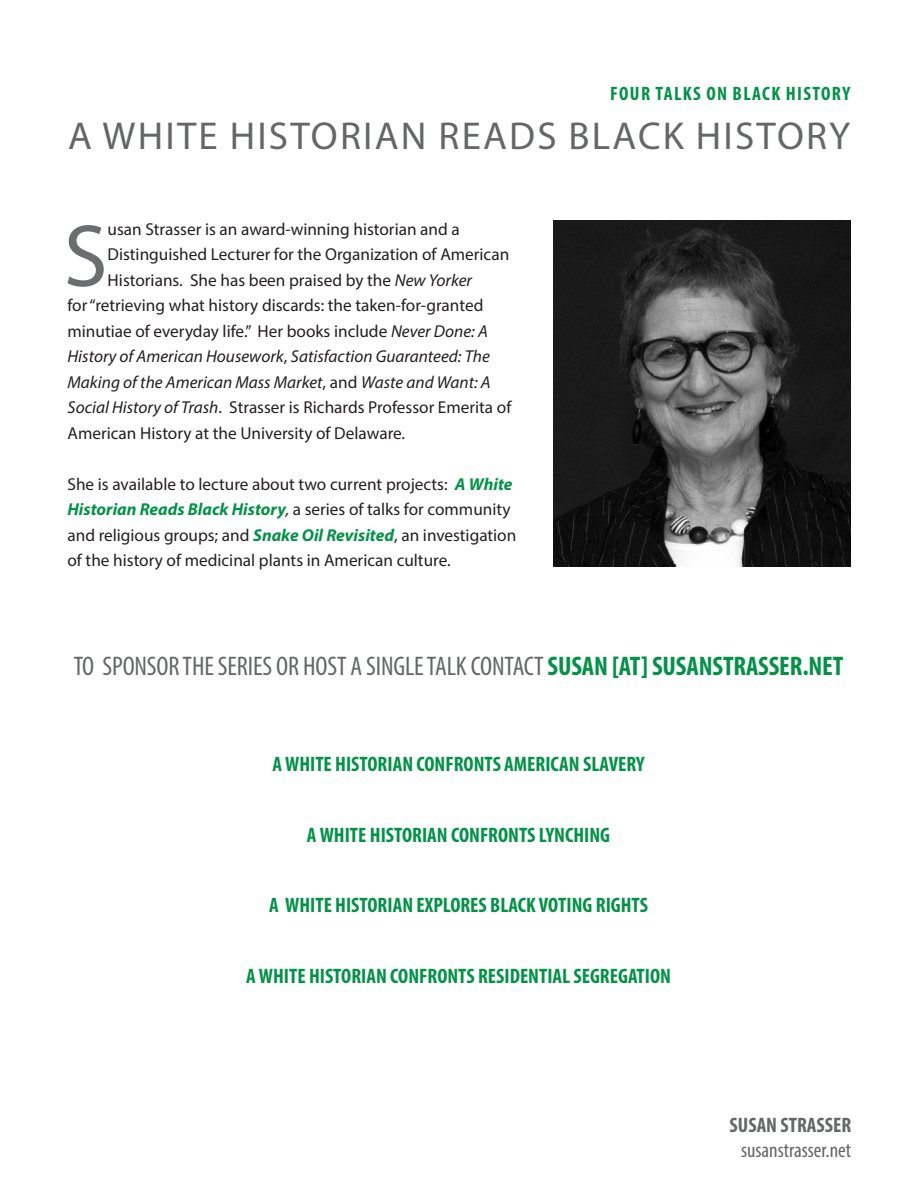
<style>
.page{position:relative;width:918px;height:1188px;background:#fff}
.page>*{position:absolute;margin:0;border:0;box-sizing:border-box;transform-origin:0 0}
.t1{font:88.95px "Myriad Pro";color:#6c6d70}
.t2{font:39px "Myriad Pro";letter-spacing:.055em;color:#656666}
.t3{font:condensed 27px "Myriad Pro";letter-spacing:-.005em;color:#656666}
.t4{font:700 condensed 21px "Myriad Pro";color:#039247}
.t5{font:condensed 21px "Myriad Pro";color:#656666}
.t6{font:700 condensed 21px "Myriad Pro";color:#656666}
.t7{font:700 condensed 19.5px "Myriad Pro";letter-spacing:.07em;color:#039247}
.t8{font:17.25px/25.5px "Myriad Pro";color:#231f20}
.t9{font:italic 17.25px "Myriad Pro";color:#231f20}
.s1{font-style:italic}
.s2{font-style:normal}
.s3{font-weight:700;font-style:italic;color:#039247}
.s4{font-weight:700;color:#039247}
</style>
<div class="page">
<img style="left:554px;top:220px;width:296px;height:347px">
<p class="t7" style="left:610px;top:81px;width:242px">FOUR TALKS ON BLACK HISTORY</p>
<p class="t2" style="left:68px;top:112px;width:783px">A WHITE HISTORIAN READS BLACK HISTORY</p>
<p class="t1" style="left:64px;top:201px;width:45px">S</p>
<p class="t8" style="left:108px;top:216px;width:354px">usan Strasser is an award-winning historian and a</p>
<p class="t8" style="left:108px;top:242px;width:403px">Distinguished Lecturer for the Organization of American</p>
<p class="t8" style="left:108px;top:267px;width:366px">Historians. She has been praised by the <span class="s1">New Yorker</span></p>
<p class="t8" style="left:68px;top:293px;width:417px">for “retrieving what history discards: the taken-for-granted</p>
<p class="t8" style="left:68px;top:318px;width:422px">minutiae of everyday life.” Her books include <span class="s1">Never Done: A</span></p>
<p class="t9" style="left:68px;top:346px;width:424px">History of American Housework<span class="s2">,</span> Satisfaction Guaranteed: The</p>
<p class="t9" style="left:68px;top:371px;width:425px">Making of the American Mass Market<span class="s2">, and</span> Waste and Want: A</p>
<p class="t8" style="left:68px;top:395px;width:445px"><span class="s1">Social History of Trash</span>. Strasser is Richards Professor Emerita of</p>
<p class="t8" style="left:68px;top:420px;width:339px">American History at the University of Delaware.</p>
<p class="t8" style="left:68px;top:471px;width:450px">She is available to lecture about two current projects: <span class="s3">A White Historian Reads Black History</span><span class="s1">,</span> a series of talks for community and religious groups; and <span class="s3">Snake Oil Revisited</span>, an investigation of the history of medicinal plants in American culture.</p>
<p class="t3" style="left:74px;top:650px;width:771px">TO SPONSOR THE SERIES OR HOST A SINGLE TALK CONTACT<span class="s4">SUSAN [AT] SUSANSTRASSER.NET</span></p>
<p class="t4" style="left:272px;top:751px;width:374px">A WHITE HISTORIAN CONFRONTS AMERICAN SLAVERY</p>
<p class="t4" style="left:307px;top:822px;width:305px">A WHITE HISTORIAN CONFRONTS LYNCHING</p>
<p class="t4" style="left:269px;top:892px;width:381px">A WHITE HISTORIAN EXPLORES BLACK VOTING RIGHTS</p>
<p class="t4" style="left:246px;top:963px;width:426px">A WHITE HISTORIAN CONFRONTS RESIDENTIAL SEGREGATION</p>
<p class="t6" style="left:730px;top:1112px;width:123px">SUSAN STRASSER</p>
<p class="t5" style="left:741px;top:1137px;width:112px">susanstrasser.net</p>
</div>
